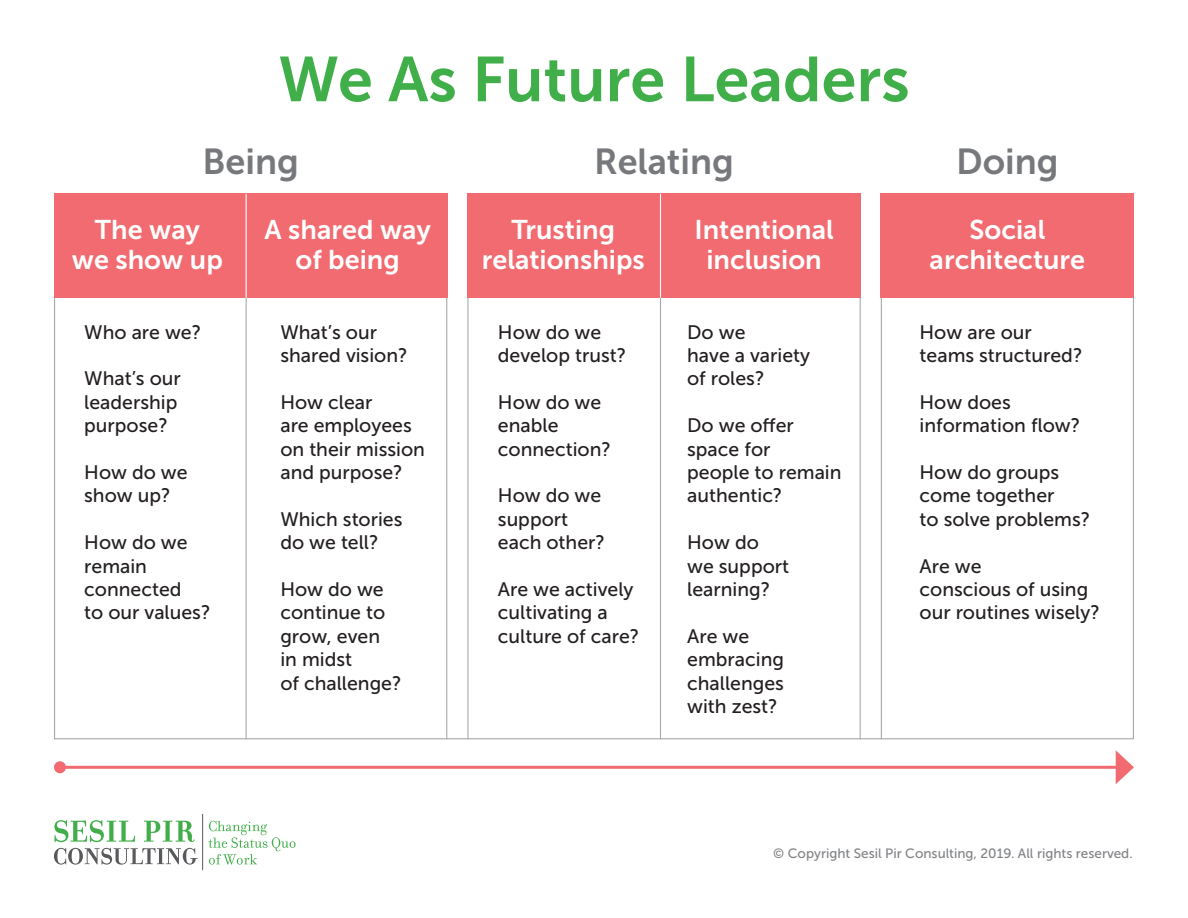
<style>
.page{position:relative;width:1188px;height:918px;background:#fff}
.page>*{position:absolute;margin:0;border:0;box-sizing:border-box;transform-origin:0 0}
.t1{font:63px "Museo Sans 700";color:#40ae49}
.t2{font:36px "Museo Sans 700";color:#76787b}
.t3{font:27px/30px "Museo Sans 700";color:#fff;text-align:center}
.t4{font:19.5px/23.4px "Museo Sans 500";color:#231f20}
.t5{font:13.5px "Museo Sans 500";color:#808285}
</style>
<div class="page">
<div style="left:54px;top:194px;width:393px;height:104px;background:#f16b70"></div>
<div style="left:467px;top:194px;width:394px;height:104px;background:#f16b70"></div>
<div style="left:881px;top:194px;width:253px;height:104px;background:#f16b70"></div>
<hr style="left:246px;top:194px;width:1px;height:529px;background:#fff">
<hr style="left:660px;top:194px;width:1px;height:529px;background:#fff">
<hr style="left:54px;top:738px;width:1079px;height:1px;background:#a8a9ad">
<hr style="left:246px;top:298px;width:1px;height:441px;background:#a8a9ad">
<hr style="left:54px;top:298px;width:1px;height:441px;background:#a8a9ad">
<hr style="left:446px;top:298px;width:1px;height:441px;background:#a8a9ad">
<hr style="left:660px;top:298px;width:1px;height:441px;background:#a8a9ad">
<hr style="left:881px;top:298px;width:1px;height:441px;background:#a8a9ad">
<hr style="left:1133px;top:298px;width:1px;height:441px;background:#a8a9ad">
<hr style="left:467px;top:298px;width:2px;height:441px;background:#a8a9ad">
<hr style="left:860px;top:298px;width:1px;height:441px;background:#a8a9ad">
<svg style="left:54px;top:820px;width:81px;height:22px"></svg>
<svg style="left:144px;top:821px;width:51px;height:21px"></svg>
<svg style="left:54px;top:848px;width:144px;height:17px"></svg>
<svg style="left:208px;top:821px;width:88px;height:44px"></svg>
<hr style="left:202px;top:814px;width:1px;height:56px;background:#58595b">
<hr style="left:60px;top:766px;width:1063px;height:3px;background:#f16b70">
<div style="left:54px;top:761px;width:12px;height:12px;background:#f16b70;border-radius:50%"></div>
<svg style="left:1116px;top:750px;width:18px;height:34px"></svg>
<h1 class="t1" style="left:278px;top:44px;width:633px">We As Future Leaders</h1>
<h2 class="t2" style="left:202px;top:142px;width:98px">Being</h2>
<h3 class="t3" style="left:72px;top:215px;width:152px">The way<br>we show up</h3>
<h2 class="t2" style="left:594px;top:142px;width:141px">Relating</h2>
<h2 class="t2" style="left:956px;top:142px;width:104px">Doing</h2>
<h3 class="t3" style="left:265px;top:215px;width:168px">A shared way of being</h3>
<h3 class="t3" style="left:482px;top:215px;width:165px">Trusting relationships</h3>
<h3 class="t3" style="left:694px;top:215px;width:141px">Intentional inclusion</h3>
<h3 class="t3" style="left:930px;top:215px;width:157px">Social architecture</h3>
<p class="t4" style="left:84px;top:320px;width:119px">Who are we?</p>
<p class="t4" style="left:84px;top:367px;width:98px">What’s our leadership purpose?</p>
<p class="t4" style="left:84px;top:461px;width:105px">How do we show up?</p>
<p class="t4" style="left:84px;top:531px;width:128px">How do we remain connected<br>to our values?</p>
<p class="t4" style="left:280px;top:320px;width:129px">What’s our shared vision?</p>
<p class="t4" style="left:280px;top:391px;width:146px">How clear<br>are employees on their mission and purpose?</p>
<p class="t4" style="left:280px;top:508px;width:124px">Which stories do we tell?</p>
<p class="t4" style="left:280px;top:578px;width:123px">How do we continue to grow, even<br>in midst<br>of challenge?</p>
<p class="t4" style="left:498px;top:320px;width:130px">How do we develop trust?</p>
<p class="t4" style="left:498px;top:391px;width:115px">How do we enable connection?</p>
<p class="t4" style="left:498px;top:484px;width:109px">How do we support each other?</p>
<p class="t4" style="left:498px;top:578px;width:143px">Are we actively cultivating a culture of care?</p>
<p class="t4" style="left:687px;top:320px;width:124px">Do we<br>have a variety of roles?</p>
<p class="t4" style="left:687px;top:414px;width:156px">Do we offer space for<br>people to remain authentic?</p>
<p class="t4" style="left:687px;top:531px;width:103px">How do we support learning?</p>
<p class="t4" style="left:687px;top:625px;width:98px">Are we embracing challenges with zest?</p>
<p class="t4" style="left:920px;top:320px;width:164px">How are our teams structured?</p>
<p class="t4" style="left:920px;top:391px;width:162px">How does information flow?</p>
<p class="t4" style="left:920px;top:461px;width:172px">How do groups come together<br>to solve problems?</p>
<p class="t4" style="left:920px;top:554px;width:182px">Are we<br>conscious of using our routines wisely?</p>
<p class="t5" style="left:773px;top:846px;width:361px">© Copyright Sesil Pir Consulting, 2019. All rights reserved.</p>
</div>
